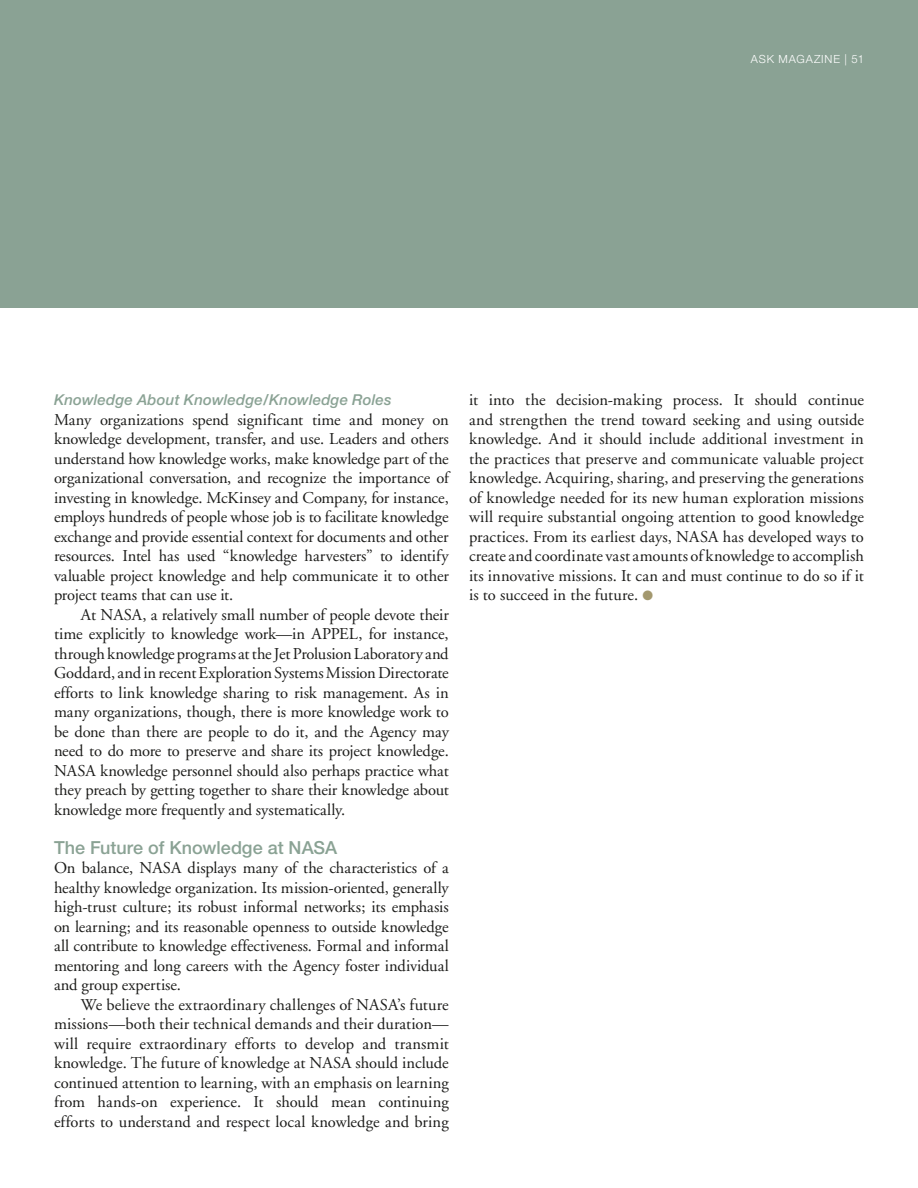
<style>
.page{position:relative;width:918px;height:1188px;background:#fff}
.page>*{position:absolute;margin:0;border:0;box-sizing:border-box;transform-origin:0 0}
.t1{font:500 18px "Helvetica Neue";color:#8aa294}
.t2{font:16.5px/19.5px "Adobe Garamond";letter-spacing:-.005em;color:#1c1c1a;text-align:justify}
.t3{font:italic 500 15px "Helvetica Neue";letter-spacing:.01em;color:#8aa294}
.t4{font:300 11.25px "Helvetica Neue";letter-spacing:.075em;color:#fff}
.s1{color:#a3986e}
</style>
<div class="page">
<div style="left:0;top:0;width:918px;height:308px;background:#8aa294"></div>
<p class="t4" style="left:751px;top:52px;width:115px">ASK MAGAZINE | 51</p>
<p class="t3" style="left:54px;top:391px;width:339px">Knowledge About Knowledge/Knowledge Roles</p>
<p class="t2" style="left:54px;top:410px;width:396px">Many organizations spend significant time and money on knowledge development, transfer, and use. Leaders and others understand how knowledge works, make knowledge part of the organizational conversation, and recognize the importance of investing in knowledge. McKinsey and Company, for instance, employs hundreds of people whose job is to facilitate knowledge exchange and provide essential context for documents and other resources. Intel has used “knowledge harvesters” to identify valuable project knowledge and help communicate it to other project teams that can use it.</p>
<p class="t2" style="left:54px;top:605px;width:396px;text-indent:27px">At NASA, a relatively small number of people devote their time explicitly to knowledge work—in APPEL, for instance, through knowledge programs at the Jet Prolusion Laboratory and Goddard, and in recent Exploration Systems Mission Directorate efforts to link knowledge sharing to risk management. As in many organizations, though, there is more knowledge work to be done than there are people to do it, and the Agency may need to do more to preserve and share its project knowledge.<br>NASA knowledge personnel should also perhaps practice what they preach by getting together to share their knowledge about knowledge more frequently and systematically.</p>
<p class="t1" style="left:54px;top:836px;width:285px">The Future of Knowledge at NASA</p>
<p class="t2" style="left:54px;top:858px;width:396px">On balance, NASA displays many of the characteristics of a healthy knowledge organization. Its mission-oriented, generally high-trust culture; its robust informal networks; its emphasis on learning; and its reasonable openness to outside knowledge all contribute to knowledge effectiveness. Formal and informal mentoring and long careers with the Agency foster individual and group expertise.</p>
<p class="t2" style="left:54px;top:995px;width:396px;text-indent:27px">We believe the extraordinary challenges of NASA’s future missions—both their technical demands and their duration— will require extraordinary efforts to develop and transmit knowledge. The future of knowledge at NASA should include continued attention to learning, with an emphasis on learning from hands-on experience. It should mean continuing efforts to understand and respect local knowledge and bring</p>
<p class="t2" style="left:469px;top:390px;width:396px">it into the decision-making process. It should continue and strengthen the trend toward seeking and using outside knowledge. And it should include additional investment in the practices that preserve and communicate valuable project knowledge. Acquiring, sharing, and preserving the generations of knowledge needed for its new human exploration missions will require substantial ongoing attention to good knowledge practices. From its earliest days, NASA has developed ways to create and coordinate vast amounts of knowledge to accomplish its innovative missions. It can and must continue to do so if it is to succeed in the future. <span class="s1">●</span></p>
</div>
